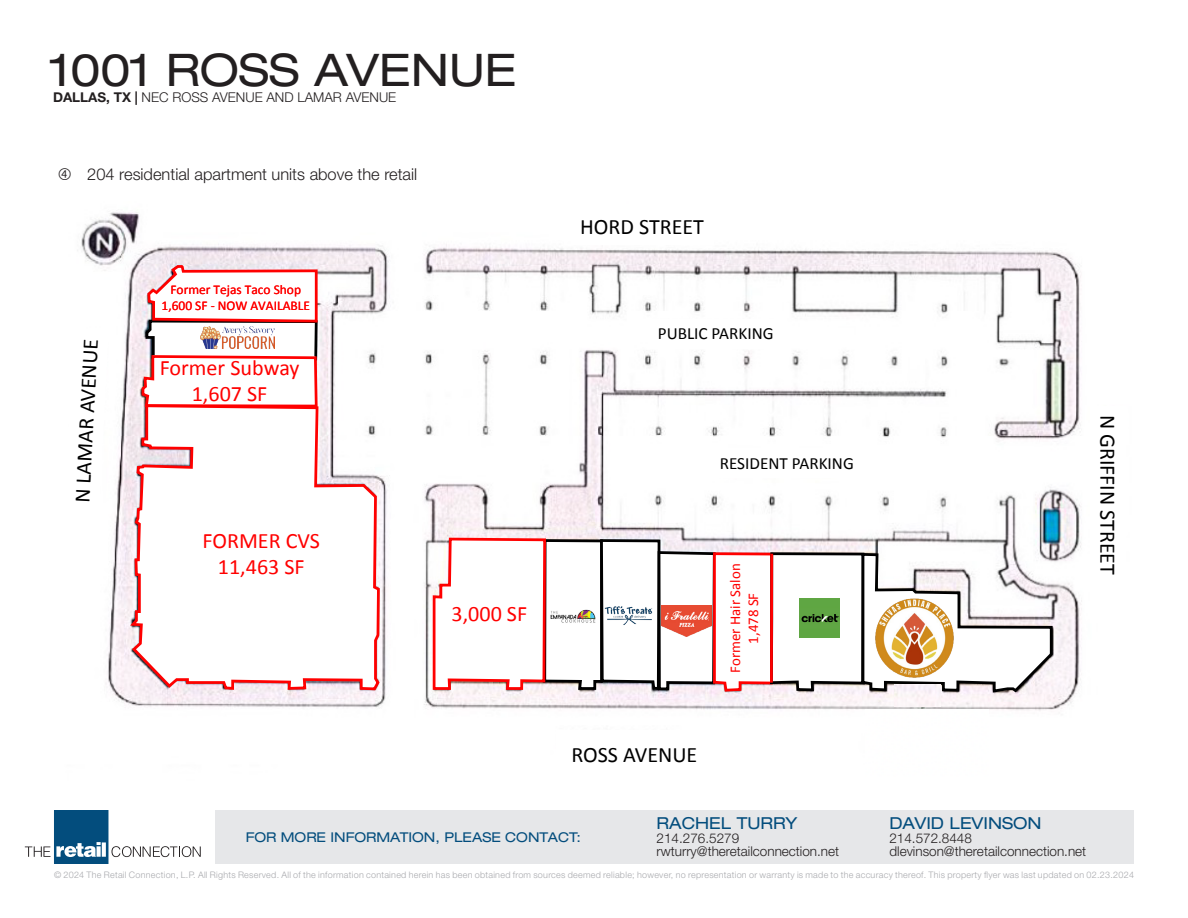
<style>
.page{position:relative;width:1188px;height:918px;background:#fff}
.page>*{position:absolute;margin:0;border:0;box-sizing:border-box;transform-origin:0 0}
.t1{font:expanded 45px "Helvetica Neue LT Std";color:#231f20}
.t2{font:22.05px "Calibri";color:#000}
.t3{font:22.05px/25.8px "Calibri";color:#f00;text-align:center}
.t4{font:17.1px "Calibri";color:#000}
.t5{font:expanded 16.5px "Helvetica Neue LT Std";color:#034d7d}
.t6{font:300 16.35px "Helvetica Neue LT Std";color:#231f20}
.t7{font:15px/18px "Calibri";color:#f00;text-align:center}
.t8{font:300 13.5px "Helvetica Neue LT Std";color:#231f20}
.t9{font:expanded 13.5px "Helvetica Neue LT Std";color:#034d7d}
.t10{font:13.35px/16px "Calibri";color:#f00;text-align:center}
.t11{font:300 9px "Helvetica Neue LT Std";letter-spacing:.03em;color:#a8a9ad}
.s1{font-weight:700}
</style>
<div class="page">
<svg style="left:25px;top:810px;width:176px;height:54px"></svg>
<div style="left:216px;top:810px;width:918px;height:54px;background:#e6e7e9"></div>
<img style="left:81px;top:212px;width:1001px;height:499px">
<svg style="left:127px;top:403px;width:254px;height:289px"></svg>
<img style="left:895px;top:694px;width:46px;height:12px">
<img style="left:866px;top:710px;width:122px;height:1px">
<div style="left:571px;top:209px;width:143px;height:36px;background:#fff"></div>
<svg style="left:81px;top:328px;width:28px;height:184px"></svg>
<div style="left:649px;top:319px;width:135px;height:30px;background:#fff"></div>
<div style="left:711px;top:449px;width:153px;height:29px;background:#fff"></div>
<svg style="left:431px;top:536px;width:623px;height:158px"></svg>
<hr style="left:770px;top:554px;width:3px;height:129px;background:#f00">
<svg style="left:140px;top:264px;width:179px;height:145px"></svg>
<img style="left:800px;top:599px;width:39px;height:39px">
<p class="t1" style="left:51px;top:43px;width:467px">1001 ROSS AVENUE</p>
<p class="t8" style="left:53px;top:89px;width:345px"><span class="s1">DALLAS, TX |</span> NEC ROSS AVENUE AND LAMAR AVENUE</p>
<p class="t6" style="left:87px;top:164px;width:331px">204 residential apartment units above the retail</p>
<p class="t2" style="left:67px;top:502px;width:165px;rotate:-87deg">N LAMAR AVENUE</p>
<p class="t10" style="left:162px;top:281px;width:150px">Former Tejas Taco Shop<br>1,600 SF - NOW AVAILABLE</p>
<p class="t3" style="left:160px;top:354px;width:141px">Former Subway<br>1,607 SF</p>
<p class="t3" style="left:203px;top:528px;width:119px">FORMER CVS<br>11,463 SF</p>
<p class="t3" style="left:452px;top:600px;width:77px">3,000 SF</p>
<p class="t2" style="left:580px;top:212px;width:125px">HORD STREET</p>
<p class="t4" style="left:658px;top:322px;width:117px">PUBLIC PARKING</p>
<p class="t4" style="left:720px;top:452px;width:136px">RESIDENT PARKING</p>
<p class="t2" style="left:565px;top:732px;width:118px">ROSS STREET</p>
<p class="t2" style="left:571px;top:739px;width:127px">ROSS AVENUE</p>
<p class="t7" style="left:726px;top:673px;width:111px;rotate:-90deg">Former Hair Salon<br>1,478 SF</p>
<p class="t9" style="left:246px;top:829px;width:337px">FOR MORE INFORMATION, PLEASE CONTACT:</p>
<p class="t5" style="left:657px;top:814px;width:142px">RACHEL TURRY</p>
<p class="t8" style="left:657px;top:830px;width:84px">214.276.5279</p>
<p class="t8" style="left:657px;top:843px;width:184px">rwturry@theretailconnection.net</p>
<p class="t2" style="left:1123px;top:415px;width:162px;rotate:90deg">N GRIFFIN STREET</p>
<p class="t5" style="left:889px;top:814px;width:154px">DAVID LEVINSON</p>
<p class="t8" style="left:889px;top:830px;width:84px">214.572.8448</p>
<p class="t8" style="left:889px;top:843px;width:198px">dlevinson@theretailconnection.net</p>
<p class="t11" style="left:54px;top:869px;width:1082px">© 2024 The Retail Connection, L.P. All Rights Reserved. All of the information contained herein has been obtained from sources deemed reliable; however, no representation or warranty is made to the accuracy thereof. This property flyer was last updated on 02.23.2024</p>
</div>
